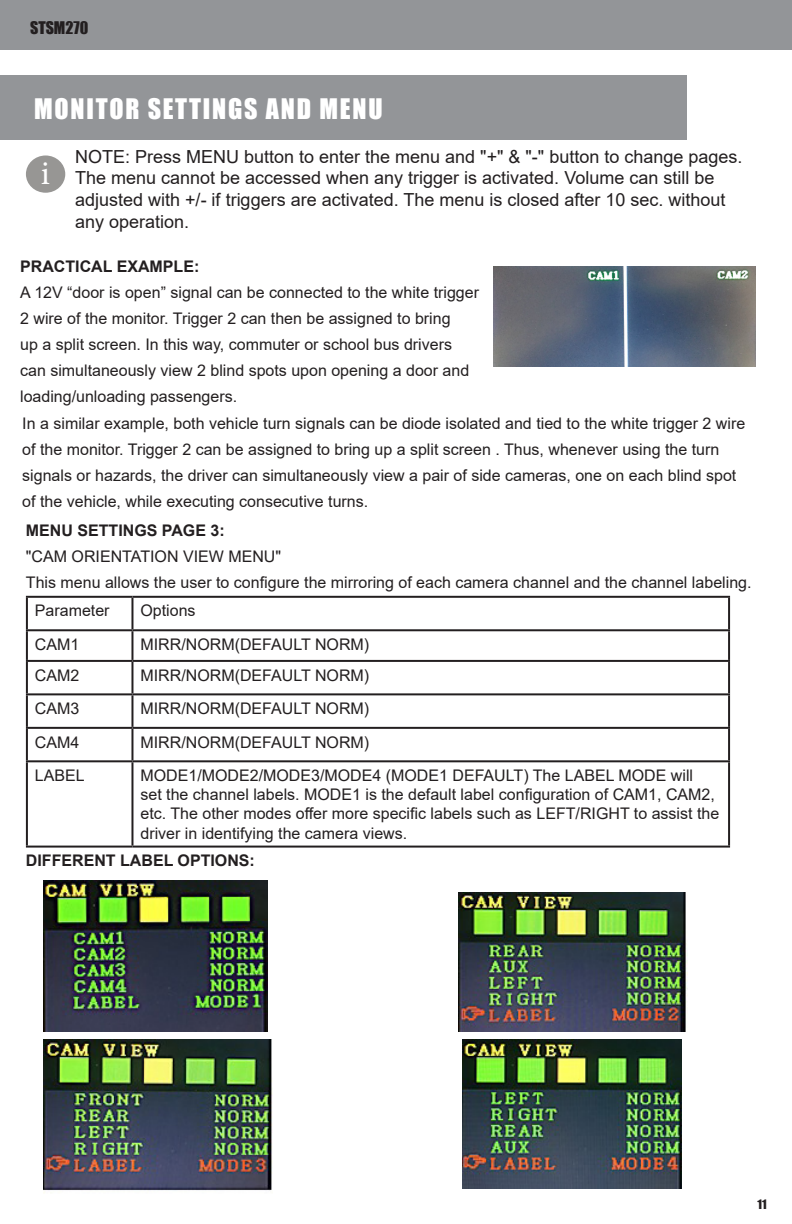
<style>
.page{position:relative;width:792px;height:1224px;background:#fff}
.page>*{position:absolute;margin:0;border:0;box-sizing:border-box;transform-origin:0 0}
.t1{font:34px "Minion Pro";color:#fff}
._05_Headline{font:26px "Impact";letter-spacing:.07em;color:#fff}
.t2{font:18px/21.6px "Arial";color:#231f20}
._05_Headline-2{font:16px/26px "Arial";color:#231f20}
._05_Headline-3{font:700 16px "Arial";color:#231f20}
.t3{font:16px "Impact";color:#231f20}
.t4{font:12px "Impact";color:#231f20}
</style>
<div class="page">
<img style="left:458px;top:893px;width:230px;height:139px">
<img style="left:43px;top:881px;width:225px;height:151px">
<img style="left:43px;top:1039px;width:229px;height:154px">
<img style="left:463px;top:1039px;width:218px;height:149px">
<img style="left:494px;top:266px;width:262px;height:100px">
<hr style="left:26px;top:596px;width:106px;height:2px;background:#231f20">
<hr style="left:26px;top:598px;width:2px;height:31px;background:#231f20">
<hr style="left:132px;top:596px;width:598px;height:2px;background:#231f20">
<hr style="left:131px;top:598px;width:2px;height:31px;background:#231f20">
<hr style="left:728px;top:598px;width:2px;height:31px;background:#231f20">
<hr style="left:26px;top:629px;width:106px;height:2px;background:#231f20">
<hr style="left:26px;top:631px;width:2px;height:29px;background:#231f20">
<hr style="left:132px;top:629px;width:598px;height:2px;background:#231f20">
<hr style="left:131px;top:631px;width:2px;height:29px;background:#231f20">
<hr style="left:728px;top:631px;width:2px;height:29px;background:#231f20">
<hr style="left:26px;top:660px;width:106px;height:2px;background:#231f20">
<hr style="left:26px;top:662px;width:2px;height:31px;background:#231f20">
<hr style="left:132px;top:660px;width:598px;height:2px;background:#231f20">
<hr style="left:131px;top:662px;width:2px;height:31px;background:#231f20">
<hr style="left:728px;top:662px;width:2px;height:31px;background:#231f20">
<hr style="left:26px;top:693px;width:106px;height:2px;background:#231f20">
<hr style="left:26px;top:695px;width:2px;height:32px;background:#231f20">
<hr style="left:132px;top:693px;width:598px;height:2px;background:#231f20">
<hr style="left:131px;top:695px;width:2px;height:32px;background:#231f20">
<hr style="left:728px;top:695px;width:2px;height:32px;background:#231f20">
<hr style="left:26px;top:727px;width:106px;height:2px;background:#231f20">
<hr style="left:26px;top:729px;width:2px;height:31px;background:#231f20">
<hr style="left:132px;top:727px;width:598px;height:2px;background:#231f20">
<hr style="left:131px;top:729px;width:2px;height:31px;background:#231f20">
<hr style="left:728px;top:729px;width:2px;height:31px;background:#231f20">
<hr style="left:26px;top:760px;width:106px;height:2px;background:#231f20">
<hr style="left:26px;top:762px;width:2px;height:84px;background:#231f20">
<hr style="left:132px;top:760px;width:598px;height:2px;background:#231f20">
<hr style="left:131px;top:762px;width:2px;height:84px;background:#231f20">
<hr style="left:728px;top:762px;width:2px;height:84px;background:#231f20">
<hr style="left:26px;top:846px;width:106px;height:2px;background:#231f20">
<hr style="left:132px;top:846px;width:598px;height:2px;background:#231f20">
<div style="left:26px;top:155px;width:39px;height:38px;background:#979694;border-radius:50%"></div>
<div style="left:0;top:75px;width:687px;height:64px;background:#939598"></div>
<div style="left:0;top:0;width:792px;height:50px;background:#939598"></div>
<p class="t3" style="left:30px;top:16px;width:60px">STSM270</p>
<p class="_05_Headline" style="left:34px;top:89px;width:350px">MONITOR SETTINGS AND MENU</p>
<p class="t2" style="left:75px;top:146px;width:669px">NOTE: Press MENU button to enter the menu and "+" &amp; "-" button to change pages.<br>The menu cannot be accessed when any trigger is activated. Volume can still be adjusted with +/- if triggers are activated. The menu is closed after 10 sec. without any operation.</p>
<p class="_05_Headline-3" style="left:20px;top:255px;width:181px">PRACTICAL EXAMPLE:</p>
<p class="_05_Headline-2" style="left:20px;top:280px;width:460px">A 12V “door is open” signal can be connected to the white trigger 2 wire of the monitor. Trigger 2 can then be assigned to bring<br>up a split screen. In this way, commuter or school bus drivers can simultaneously view 2 blind spots upon opening a door and loading/unloading passengers.</p>
<p class="_05_Headline-2" style="left:22px;top:411px;width:724px">In a similar example, both vehicle turn signals can be diode isolated and tied to the white trigger 2 wire of the monitor. Trigger 2 can be assigned to bring up a split screen . Thus, whenever using the turn signals or hazards, the driver can simultaneously view a pair of side cameras, one on each blind spot of the vehicle, while executing consecutive turns.</p>
<p class="t1" style="left:41px;top:151px;width:11px">i</p>
<p class="_05_Headline-3" style="left:26px;top:519px;width:200px">MENU SETTINGS PAGE 3:</p>
<p class="_05_Headline-2" style="left:26px;top:543px;width:257px">"CAM ORIENTATION VIEW MENU"</p>
<p class="_05_Headline-2" style="left:26px;top:569px;width:727px">This menu allows the user to configure the mirroring of each camera channel and the channel labeling.</p>
<p class="_05_Headline-2" style="left:35px;top:598px;width:76px">Parameter</p>
<p class="_05_Headline-2" style="left:140px;top:598px;width:57px">Options</p>
<p class="_05_Headline-2" style="left:35px;top:631px;width:46px">CAM1</p>
<p class="_05_Headline-2" style="left:140px;top:631px;width:230px">MIRR/NORM(DEFAULT NORM)</p>
<p class="_05_Headline-2" style="left:35px;top:662px;width:46px">CAM2</p>
<p class="_05_Headline-2" style="left:140px;top:662px;width:230px">MIRR/NORM(DEFAULT NORM)</p>
<p class="_05_Headline-2" style="left:35px;top:695px;width:46px">CAM3</p>
<p class="_05_Headline-2" style="left:140px;top:695px;width:230px">MIRR/NORM(DEFAULT NORM)</p>
<p class="_05_Headline-2" style="left:35px;top:729px;width:46px">CAM4</p>
<p class="_05_Headline-2" style="left:140px;top:729px;width:230px">MIRR/NORM(DEFAULT NORM)</p>
<p class="_05_Headline-2" style="left:35px;top:762px;width:51px">LABEL</p>
<p class="_05_Headline-2" style="left:140px;top:766px;width:580px;line-height:19.2px">MODE1/MODE2/MODE3/MODE4 (MODE1 DEFAULT) The LABEL MODE will<br>set the channel labels. MODE1 is the default label configuration of CAM1, CAM2, etc. The other modes offer more specific labels such as LEFT/RIGHT to assist the driver in identifying the camera views.</p>
<p class="_05_Headline-3" style="left:26px;top:849px;width:231px">DIFFERENT LABEL OPTIONS:</p>
<p class="t4" style="left:758px;top:1195px;width:11px">11</p>
</div>
